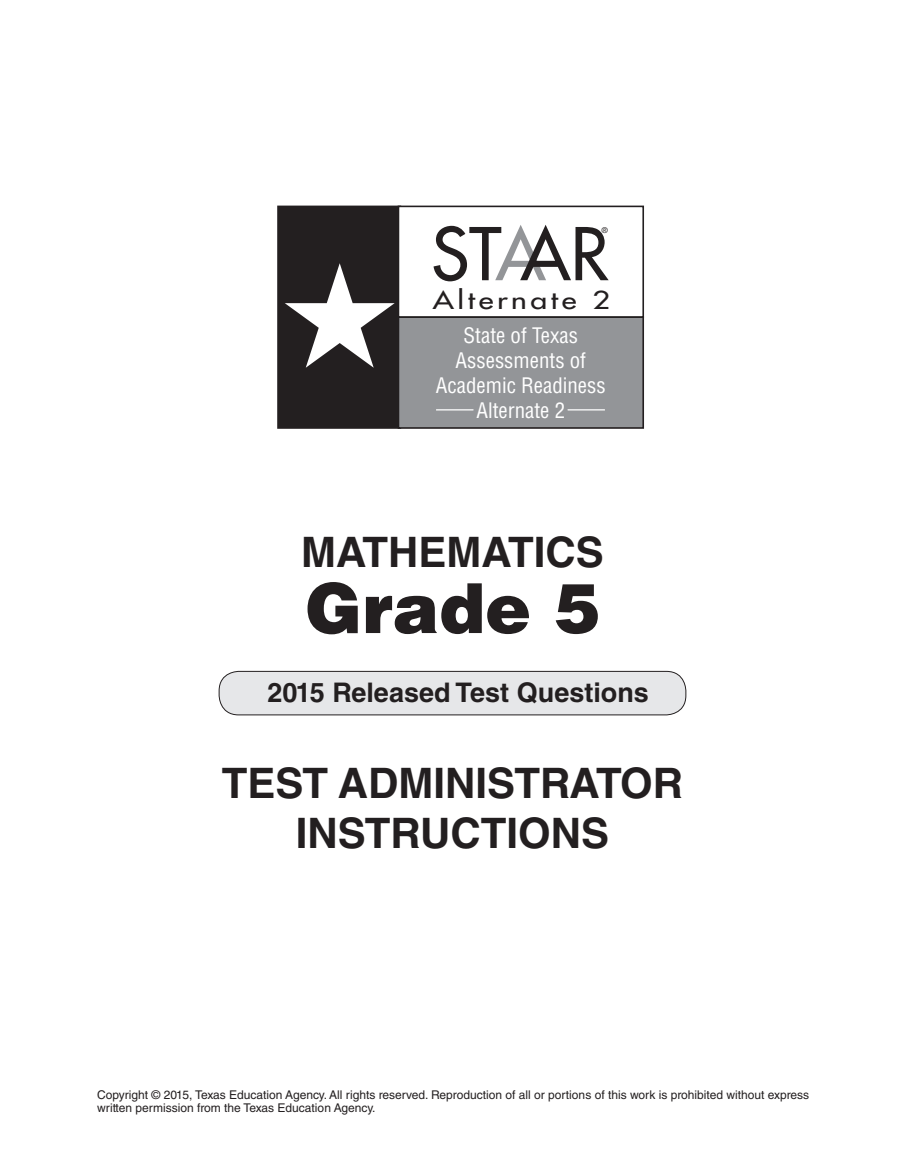
<style>
.page{position:relative;width:905px;height:1175px;background:#fff}
.page>*{position:absolute;margin:0;border:0;box-sizing:border-box;transform-origin:0 0}
.t1{font:70.65px "Futura";letter-spacing:-.04em;color:#231f20}
.t2{font:900 69px "Helvetica LT Std";color:#231f20}
.t3{font:700 42px/50.4px "Helvetica LT Std";color:#231f20;text-align:center}
.t4{font:700 27px "Helvetica LT Std";color:#231f20}
.t5{font:24.15px "Futura";letter-spacing:.12em;color:#231f20;scale:1.25 1}
.t6{font:condensed 20.85px/25px "Helvetica";color:#fff;text-align:center}
.t7{font:12px/12.9px "Helvetica LT Std";color:#231f20}
.t8{font:7.95px "Helvetica";color:#231f20}
.s1{color:#939598}
</style>
<div class="page">
<div style="left:278px;top:206px;width:122px;height:222px;background:#231f20"></div>
<div style="left:277px;top:206px;width:124px;height:223px;border:2px solid #231f20"></div>
<div style="left:398px;top:206px;width:245px;height:111px;background:#fff"></div>
<div style="left:397px;top:206px;width:247px;height:112px;border:2px solid #231f20"></div>
<div style="left:398px;top:317px;width:245px;height:111px;background:#939598"></div>
<div style="left:397px;top:316px;width:247px;height:113px;border:2px solid #231f20"></div>
<svg style="left:285px;top:263px;width:109px;height:105px"></svg>
<hr style="left:436px;top:409px;width:37px;height:1px;background:#fff">
<hr style="left:567px;top:409px;width:38px;height:1px;background:#fff">
<div style="left:219px;top:671px;width:467px;height:44px;background:#e6e7e9;border-radius:20px"></div>
<div style="left:219px;top:671px;width:467px;height:44px;border:1px solid #231f20;border-radius:20px"></div>
<p class="t1" style="left:431px;top:208px;width:179px">ST<span class="s1">A</span>AR</p>
<p class="t5" style="left:433px;top:284px;width:143px">Alternate 2</p>
<p class="t8" style="left:602px;top:225px;width:7px">®</p>
<p class="t6" style="left:436px;top:322px;width:171px">State of Texas<br>Assessments of<br>Academic Readiness<br>Alternate 2</p>
<p class="t3" style="left:301px;top:526px;width:304px">MATHEMATICS</p>
<p class="t2" style="left:305px;top:563px;width:297px">Grade 5</p>
<p class="t4" style="left:267px;top:675px;width:383px">2015 Released Test Questions</p>
<p class="t3" style="left:222px;top:757px;width:463px">TEST ADMINISTRATOR<br>INSTRUCTIONS</p>
<p class="t7" style="left:97px;top:1088px;width:713px">Copyright © 2015, Texas Education Agency. All rights reserved. Reproduction of all or portions of this work is prohibited without express written permission from the Texas Education Agency.</p>
</div>
